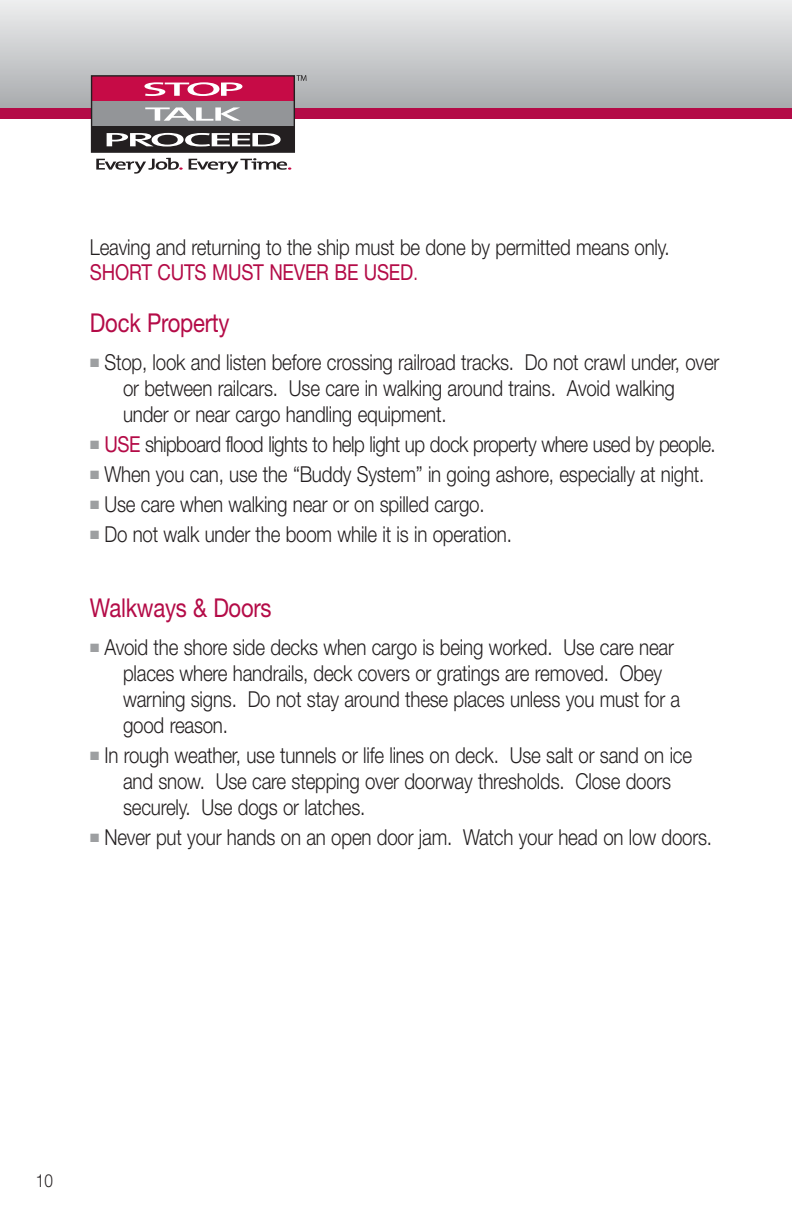
<style>
.page{position:relative;width:792px;height:1224px;background:#fff}
.page>*{position:absolute;margin:0;border:0;box-sizing:border-box;transform-origin:0 0}
.t1{font:26px "Helvetica Neue";letter-spacing:-.01em;color:#b40b47;scale:.85 1}
.t2{font:300 22px/26px "Helvetica Neue";letter-spacing:-.01em;color:#231f20;scale:.85 1}
.t3{font:300 22px "Helvetica Neue";letter-spacing:-.03em;color:#231f20;scale:.85 1}
.t4{font:300 18px "Helvetica Neue";color:#231f20;scale:.85 1}
.s1{font-weight:400;color:#b40b47}
.s2{color:#b40b47}
</style>
<div class="page">
<div style="left:0;top:0;width:792px;height:108px;background:linear-gradient(to bottom,#eeeff0,#a9abae)"></div>
<div style="left:0;top:108px;width:792px;height:11px;background:#b40b47"></div>
<div style="left:92px;top:76px;width:202px;height:26px;background:#c60b46"></div>
<div style="left:92px;top:102px;width:202px;height:25px;background:#939598"></div>
<div style="left:92px;top:127px;width:202px;height:25px;background:#231f20"></div>
<svg style="left:96px;top:158px;width:87px;height:16px"></svg>
<svg style="left:189px;top:158px;width:102px;height:16px"></svg>
<svg style="left:144px;top:82px;width:98px;height:14px"></svg>
<svg style="left:145px;top:107px;width:96px;height:14px"></svg>
<svg style="left:107px;top:133px;width:174px;height:14px"></svg>
<div style="left:91px;top:75px;width:204px;height:78px;border:1px solid #231f20"></div>
<svg style="left:297px;top:75px;width:10px;height:6px"></svg>
<p class="t2" style="left:90px;top:237px;width:684px;line-height:25px">Leaving and returning to the ship must be done by permitted means only.<br><span class="s1">SHORT CUTS MUST NEVER BE USED</span><span class="s2">.</span></p>
<p class="t1" style="left:90px;top:314px;width:166px">Dock Property</p>
<p class="t2" style="left:123px;top:352px;width:703px;text-indent:-33px"><sup>■</sup> Stop, look and listen before crossing railroad tracks. Do not crawl under, over or between railcars. Use care in walking around trains. Avoid walking under or near cargo handling equipment.</p>
<p class="t3" style="left:90px;top:437px;width:738px"><sup>■</sup> <span class="s1">USE</span> shipboard flood lights to help light up dock property where used by people.</p>
<p class="t2" style="left:90px;top:464px;width:724px"><sup>■</sup> When you can, use the “Buddy System” in going ashore, especially at night.</p>
<p class="t2" style="left:90px;top:494px;width:466px"><sup>■</sup> Use care when walking near or on spilled cargo.</p>
<p class="t2" style="left:90px;top:524px;width:498px"><sup>■</sup> Do not walk under the boom while it is in operation.</p>
<p class="t1" style="left:90px;top:599px;width:215px">Walkways &amp; Doors</p>
<p class="t2" style="left:123px;top:637px;width:657px;text-indent:-33px"><sup>■</sup> Avoid the shore side decks when cargo is being worked. Use care near places where handrails, deck covers or gratings are removed. Obey warning signs. Do not stay around these places unless you must for a good reason.</p>
<p class="t2" style="left:123px;top:745px;width:671px;text-indent:-33px"><sup>■</sup> In rough weather, use tunnels or life lines on deck. Use salt or sand on ice and snow. Use care stepping over doorway thresholds. Close doors securely. Use dogs or latches.</p>
<p class="t2" style="left:90px;top:827px;width:733px"><sup>■</sup> Never put your hands on an open door jam. Watch your head on low doors.</p>
<p class="t4" style="left:36px;top:1174px;width:22px">10</p>
</div>
